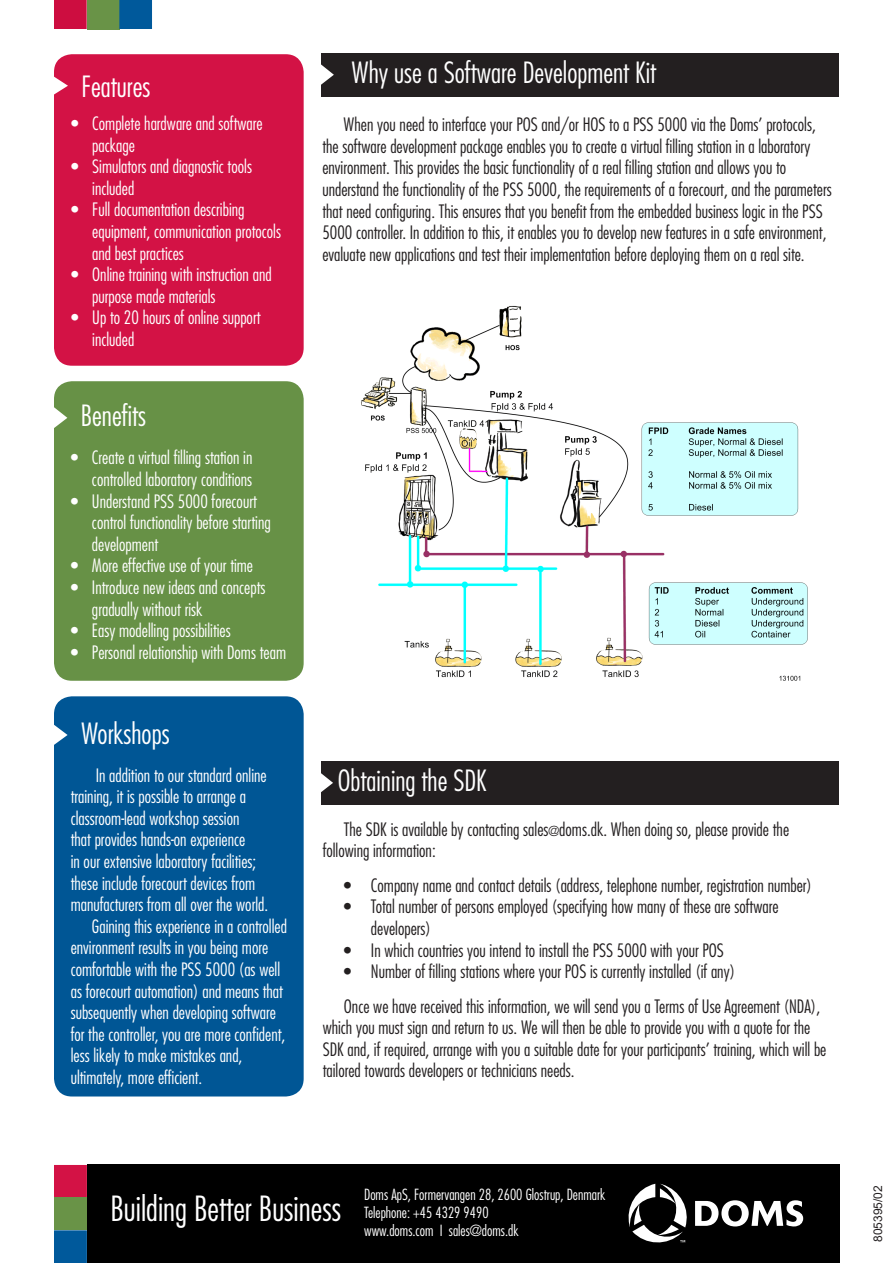
<style>
.page{position:relative;width:893px;height:1263px;background:#fff}
.page>*{position:absolute;margin:0;border:0;box-sizing:border-box;transform-origin:0 0}
.Page_intro_para{font:300 condensed 33.75px "Futura Std";color:#fff}
.t1{font:300 condensed 28.5px "Futura Std";color:#fff}
.Body{font:300 condensed 18px/21.6px "Futura Std";color:#231f20}
.Body-2{font:300 condensed 18px/21.6px "Futura Std";color:#fff}
.t2{font:300 condensed 15px "Futura Std";color:#fff}
.t3{font:12px "Arial";color:#231f20}
.s1{font-size:13.5px}
</style>
<div class="page">
<div style="left:321px;top:53px;width:517px;height:43px;background:#231f20"></div>
<svg style="left:321px;top:64px;width:13px;height:21px"></svg>
<div style="left:54px;top:696px;width:250px;height:400px;background:#005695;border-radius:18px"></div>
<svg style="left:54px;top:725px;width:14px;height:20px"></svg>
<div style="left:54px;top:0;width:33px;height:29px;background:#cd0d40"></div>
<div style="left:87px;top:0;width:32px;height:29px;background:#699347"></div>
<div style="left:119px;top:0;width:33px;height:29px;background:#00599b"></div>
<div style="left:54px;top:54px;width:250px;height:312px;background:#d31245;border-radius:18px"></div>
<svg style="left:54px;top:76px;width:14px;height:19px"></svg>
<div style="left:54px;top:381px;width:250px;height:300px;background:#679146;border-radius:18px"></div>
<svg style="left:54px;top:407px;width:13px;height:21px"></svg>
<div style="left:321px;top:761px;width:518px;height:43px;background:#231f20"></div>
<svg style="left:321px;top:773px;width:12px;height:19px"></svg>
<div style="left:54px;top:1165px;width:33px;height:32px;background:#d31245"></div>
<div style="left:54px;top:1197px;width:33px;height:33px;background:#699347"></div>
<div style="left:54px;top:1230px;width:33px;height:33px;background:#00599b"></div>
<div style="left:87px;top:1165px;width:752px;height:98px;background:#000"></div>
<svg style="left:628px;top:1184px;width:175px;height:59px"></svg>
<img style="left:361px;top:305px;width:447px;height:376px">
<p class="t1" style="left:81px;top:70px;width:70px">Features</p>
<p class="Body-2" style="left:92px;top:113px;width:172px;text-indent:-21px">• Complete hardware and software package</p>
<p class="Body-2" style="left:92px;top:156px;width:161px;text-indent:-21px">• Simulators and diagnostic tools included</p>
<p class="Body-2" style="left:92px;top:199px;width:190px;text-indent:-21px">• Full documentation describing equipment, communication protocols and best practices</p>
<p class="Body-2" style="left:92px;top:264px;width:181px;text-indent:-21px">• Online training with instruction and purpose made materials</p>
<p class="Body-2" style="left:92px;top:307px;width:170px;text-indent:-21px">• Up to 20 hours of online support included</p>
<p class="t1" style="left:81px;top:399px;width:67px">Benefits</p>
<p class="Body-2" style="left:71px;top:447px;width:183px;text-align:right">• Create a virtual filling station in controlled laboratory conditions</p>
<p class="Body-2" style="left:92px;top:490px;width:180px;text-indent:-21px">• Understand PSS 5000 forecourt control functionality before starting development</p>
<p class="Body-2" style="left:71px;top:555px;width:184px">• More effective use of your time</p>
<p class="Body-2" style="left:92px;top:576px;width:175px;text-indent:-21px">• Introduce new ideas and concepts gradually without risk</p>
<p class="Body-2" style="left:71px;top:620px;width:162px">• Easy modelling possibilities</p>
<p class="Body-2" style="left:71px;top:641px;width:217px">• Personal relationship with Doms team</p>
<p class="t1" style="left:81px;top:717px;width:90px">Workshops</p>
<p class="Body-2" style="left:71px;top:764px;width:199px;text-indent:25px">In addition to our standard online training, it is possible to arrange a classroom-lead workshop session<br>that provides hands-on experience<br>in our extensive laboratory facilities; these include forecourt devices from manufacturers from all over the world.</p>
<p class="Body-2" style="left:71px;top:915px;width:218px;text-indent:21px">Gaining this experience in a controlled environment results in you being more comfortable with the PSS 5000 (as well as forecourt automation) and means that subsequently when developing software for the controller, you are more confident, less likely to make mistakes and, ultimately, more efficient.</p>
<p class="t1" style="left:351px;top:56px;width:306px">Why use a Software Development Kit</p>
<p class="Body" style="left:322px;top:114px;width:511px;text-indent:21px">When you need to interface your POS and/or HOS to a PSS 5000 via the Doms’ protocols, the software development package enables you to create a virtual filling station in a laboratory environment. This provides the basic functionality of a real filling station and allows you to understand the functionality of the PSS 5000, the requirements of a forecourt, and the parameters that need configuring. This ensures that you benefit from the embedded business logic in the PSS 5000 controller. In addition to this, it enables you to develop new features in a safe environment, evaluate new applications and test their implementation before deploying them on a real site.</p>
<p class="t1" style="left:338px;top:764px;width:150px">Obtaining the SDK</p>
<p class="Body" style="left:323px;top:818px;width:468px;text-indent:21px">The SDK is available by contacting sales<span class="s1">@</span>doms.dk. When doing so, please provide the following information:</p>
<p class="Body" style="left:344px;top:874px;width:469px">• Company name and contact details (address, telephone number, registration number)</p>
<p class="Body" style="left:371px;top:896px;width:409px;text-indent:-27px">• Total number of persons employed (specifying how many of these are software developers)</p>
<p class="Body" style="left:344px;top:939px;width:381px">• In which countries you intend to install the PSS 5000 with your POS</p>
<p class="Body" style="left:344px;top:961px;width:393px">• Number of filling stations where your POS is currently installed (if any)</p>
<p class="Body" style="left:323px;top:995px;width:505px;text-indent:21px">Once we have received this information, we will send you a Terms of Use Agreement (NDA), which you must sign and return to us. We will then be able to provide you with a quote for the SDK and, if required, arrange with you a suitable date for your participants’ training, which will be tailored towards developers or technicians needs.</p>
<p class="Page_intro_para" style="left:111px;top:1188px;width:232px">Building Better Business</p>
<p class="t2" style="left:364px;top:1186px;width:243px">Doms ApS, Formervangen 28, 2600 Glostrup, Denmark</p>
<p class="t2" style="left:364px;top:1204px;width:126px">Telephone: +45 4329 9490</p>
<p class="t2" style="left:364px;top:1222px;width:156px">www.doms.com I sales@doms.dk</p>
<p class="t3" style="left:870px;top:1242px;width:58px;rotate:-90deg">805395/02</p>
</div>
